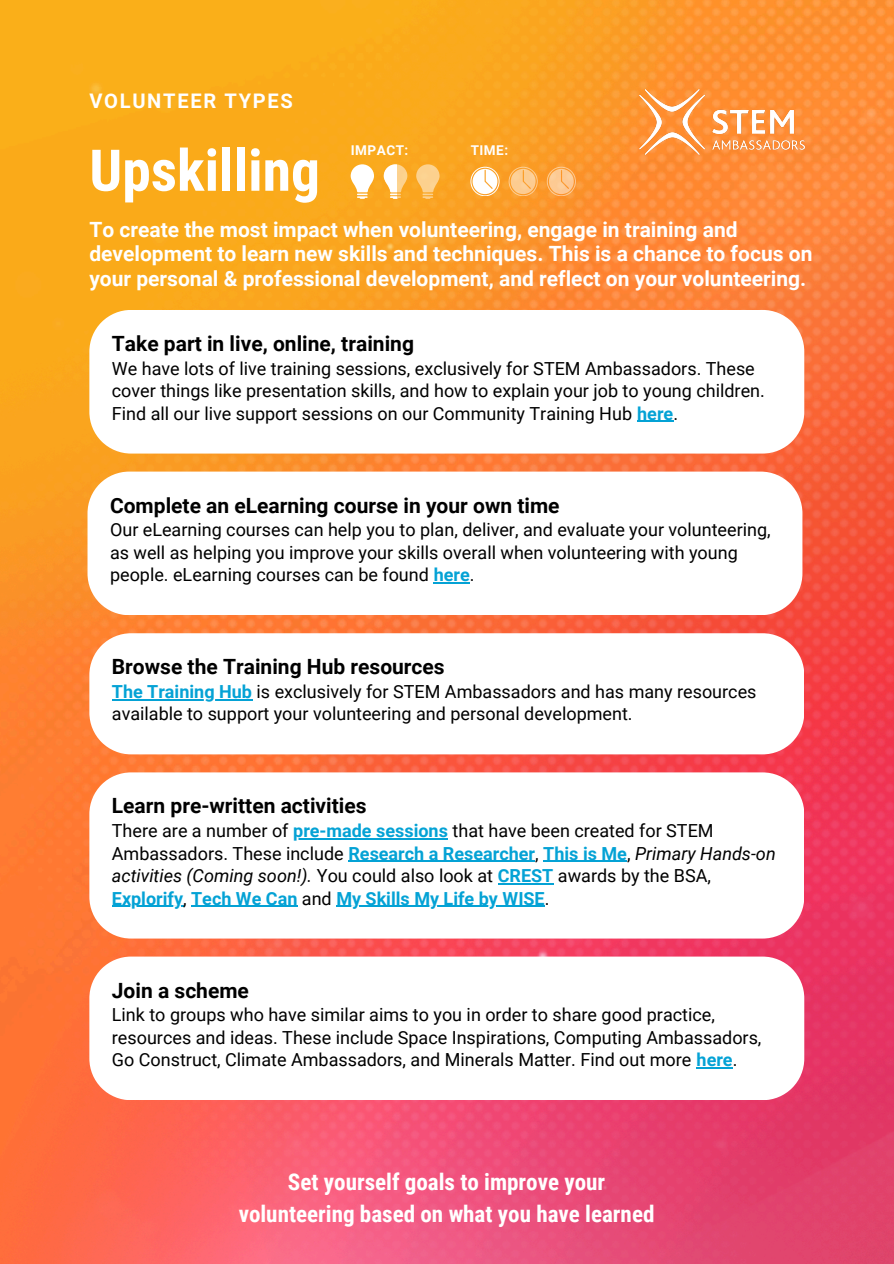
<style>
.page{position:relative;width:894px;height:1264px;background:#fff}
.page>*{position:absolute;margin:0;border:0;box-sizing:border-box;transform-origin:0 0}
.t1{font:700 57.6px "Roboto Condensed";color:#fff}
.t2{font:700 23.1px/31.8px "Roboto Condensed";color:#fff;text-align:center}
.t3{font:700 21px/24.8px "Roboto";color:#fff}
.t4{font:700 21px "Roboto";color:#000}
.t5{font:700 20.1px "Roboto";letter-spacing:.085em;color:#fff}
.t6{font:18px/22.5px "Roboto";color:#000}
.t7{font:700 18px "Roboto";color:#04a2d5}
.t8{font:700 13.5px "Roboto";letter-spacing:.035em;color:#fff}
.s1{font-weight:700;color:#04a2d5}
.s2{font-style:italic}
.s3{font-weight:400;color:#000}
</style>
<div class="page">
<img style="left:0;top:0;width:893px;height:1263px">
<img style="left:639px;top:89px;width:165px;height:66px">
<svg style="left:87px;top:471px;width:715px;height:144px"></svg>
<hr style="left:433px;top:582px;width:37px;height:1px;background:#04a2d5">
<svg style="left:89px;top:633px;width:715px;height:121px"></svg>
<hr style="left:112px;top:699px;width:140px;height:1px;background:#04a2d5">
<svg style="left:89px;top:310px;width:715px;height:143px"></svg>
<hr style="left:637px;top:421px;width:36px;height:1px;background:#04a2d5">
<svg style="left:508px;top:167px;width:29px;height:29px"></svg>
<svg style="left:350px;top:164px;width:24px;height:35px"></svg>
<svg style="left:416px;top:164px;width:23px;height:35px"></svg>
<svg style="left:383px;top:164px;width:24px;height:35px"></svg>
<svg style="left:470px;top:167px;width:29px;height:29px"></svg>
<svg style="left:546px;top:167px;width:29px;height:29px"></svg>
<svg style="left:89px;top:772px;width:715px;height:166px"></svg>
<hr style="left:293px;top:838px;width:155px;height:1px;background:#04a2d5">
<hr style="left:348px;top:860px;width:187px;height:1px;background:#04a2d5">
<hr style="left:543px;top:860px;width:84px;height:1px;background:#04a2d5">
<hr style="left:497px;top:883px;width:56px;height:1px;background:#04a2d5">
<hr style="left:112px;top:905px;width:71px;height:1px;background:#04a2d5">
<hr style="left:191px;top:905px;width:106px;height:1px;background:#04a2d5">
<hr style="left:336px;top:905px;width:162px;height:1px;background:#04a2d5">
<hr style="left:502px;top:905px;width:42px;height:1px;background:#04a2d5">
<svg style="left:89px;top:956px;width:715px;height:144px"></svg>
<hr style="left:696px;top:1067px;width:36px;height:1px;background:#04a2d5">
<p class="t5" style="left:89px;top:89px;width:205px">VOLUNTEER TYPES</p>
<p class="t1" style="left:89px;top:137px;width:232px">Upskilling</p>
<p class="t8" style="left:351px;top:143px;width:59px">IMPACT:</p>
<p class="t8" style="left:470px;top:143px;width:39px">TIME:</p>
<p class="t3" style="left:89px;top:217px;width:724px">To create the most impact when volunteering, engage in training and development to learn new skills and techniques. This is a chance to focus on your personal &amp; professional development, and reflect on your volunteering.</p>
<p class="t4" style="left:112px;top:331px;width:303px">Take part in live, online, training</p>
<p class="t6" style="left:112px;top:357px;width:654px">We have lots of live training sessions, exclusively for STEM Ambassadors. These cover things like presentation skills, and how to explain your job to young children.<br>Find all our live support sessions on our Community Training Hub <span class="s1">here</span>.</p>
<p class="t4" style="left:110px;top:493px;width:451px">Complete an eLearning course in your own time</p>
<p class="t6" style="left:110px;top:519px;width:662px">Our eLearning courses can help you to plan, deliver, and evaluate your volunteering, as well as helping you improve your skills overall when volunteering with young people. eLearning courses can be found <span class="s1">here</span>.</p>
<p class="t4" style="left:112px;top:654px;width:334px">Browse the Training Hub resources</p>
<p class="t6" style="left:112px;top:680px;width:646px"><span class="s1">The Training Hub</span> is exclusively for STEM Ambassadors and has many resources available to support your volunteering and personal development.</p>
<p class="t4" style="left:112px;top:794px;width:256px">Learn pre-written activities</p>
<p class="t6" style="left:112px;top:819px;width:603px">There are a number of <span class="s1">pre-made sessions</span> that have been created for STEM</p>
<p class="t6" style="left:112px;top:842px;width:665px">Ambassadors. These include <span class="s1">Research a Researcher</span>, <span class="s1">This is Me</span>, <span class="s2">Primary Hands-on activities (Coming soon!).</span> You could also look at <span class="s1">CREST</span> awards by the BSA,</p>
<h2 class="t7" style="left:112px;top:887px;width:439px">Explorify<span class="s3">,</span> Tech We Can <span class="s3">and</span> My Skills My Life by WISE<span class="s3">.</span></h2>
<h4 class="t4" style="left:112px;top:978px;width:138px">Join a scheme</h4>
<h4 class="t6" style="left:112px;top:1003px;width:651px">Link to groups who have similar aims to you in order to share good practice, resources and ideas. These include Space Inspirations, Computing Ambassadors,<br>Go Construct, Climate Ambassadors, and Minerals Matter. Find out more <span class="s1">here</span>.</h4>
<h4 class="t2" style="left:238px;top:1166px;width:417px">Set yourself goals to improve your volunteering based on what you have learned</h4>
</div>
